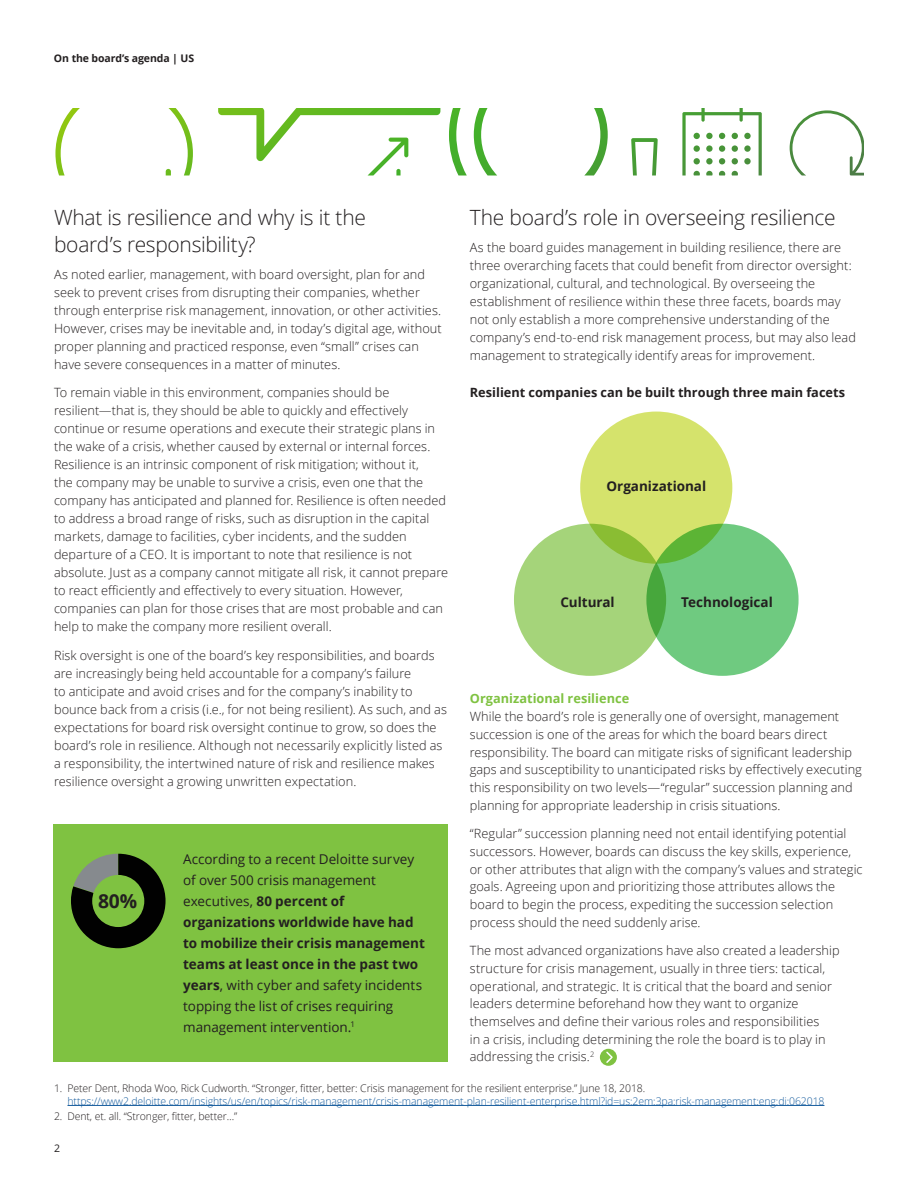
<style>
.page{position:relative;width:918px;height:1188px;background:#fff}
.page>*{position:absolute;margin:0;border:0;box-sizing:border-box;transform-origin:0 0}
.Introduction__14_18p{font:300 21px/27px "Open Sans";letter-spacing:-.015em;color:#231f20}
.Subhead_B__8_5_12pt{font:700 19.35px "Open Sans";color:#231f20}
.For_more_info_call_o{font:13.5px/21px "Open Sans";color:#231f20}
.Subhead_B__8_5_12pt-2{font:700 13.5px "Open Sans";color:#231f20}
.Body_copy__8_5_12pt{font:300 12.75px/18px "Open Sans";letter-spacing:.005em;color:#231f20}
.Subhead_B__8_5_12pt-3{font:700 12.75px "Open Sans";color:#231f20}
.Subhead_A__8_5_12pt{font:700 12.75px "Open Sans";color:#7fc241}
.Disclaimers__7_9_5pt{font:300 10.5px/12.6px "Open Sans";letter-spacing:-.01em;color:#175d9e}
.Disclaimers__7_9_5pt-2{font:300 10.5px "Open Sans";letter-spacing:-.01em;color:#231f20}
.Brochure_title__foli{font:700 10.5px "Open Sans";letter-spacing:-.01em;color:#231f20}
.Folio_Left_pg__7_9_5{font:10.5px "Open Sans";color:#231f20}
.s1{font-weight:700}
.s2{color:#231f20}
</style>
<div class="page">
<div style="left:600px;top:1049px;width:17px;height:17px;background:#7fc241;border-radius:50%"></div>
<svg style="left:606px;top:1050px;width:8px;height:14px"></svg>
<svg style="left:55px;top:108px;width:809px;height:68px"></svg>
<hr style="left:68px;top:1105px;width:756px;height:1px;background:#175d9e">
<div style="left:54px;top:824px;width:394px;height:237px;background:#7fc241"></div>
<svg style="left:71px;top:854px;width:95px;height:94px"></svg>
<div style="left:92px;top:875px;width:52px;height:52px;background:#7fc241;border-radius:50%"></div>
<div style="left:580px;top:412px;width:152px;height:152px;background:#d5e36c;border-radius:50%"></div>
<svg style="left:514px;top:524px;width:152px;height:152px;background:#a3d275"></svg>
<svg style="left:646px;top:524px;width:153px;height:152px;background:#6cc778"></svg>
<p class="Brochure_title__foli" style="left:54px;top:51px;width:142px">On the board’s agenda | US</p>
<p class="Introduction__14_18p" style="left:54px;top:203px;width:314px">What is resilience and why is it the board’s responsibility?</p>
<p class="Body_copy__8_5_12pt" style="left:54px;top:265px;width:389px">As noted earlier, management, with board oversight, plan for and seek to prevent crises from disrupting their companies, whether through enterprise risk management, innovation, or other activities.<br>However, crises may be inevitable and, in today’s digital age, without proper planning and practiced response, even “small” crises can have severe consequences in a matter of minutes.</p>
<p class="Body_copy__8_5_12pt" style="left:54px;top:384px;width:396px">To remain viable in this environment, companies should be resilient—that is, they should be able to quickly and effectively continue or resume operations and execute their strategic plans in the wake of a crisis, whether caused by external or internal forces.<br>Resilience is an intrinsic component of risk mitigation; without it,<br>the company may be unable to survive a crisis, even one that the company has anticipated and planned for. Resilience is often needed to address a broad range of risks, such as disruption in the capital markets, damage to facilities, cyber incidents, and the sudden departure of a CEO. It is important to note that resilience is not absolute. Just as a company cannot mitigate all risk, it cannot prepare to react efficiently and effectively to every situation. However, companies can plan for those crises that are most probable and can help to make the company more resilient overall.</p>
<p class="Body_copy__8_5_12pt" style="left:54px;top:646px;width:394px">Risk oversight is one of the board’s key responsibilities, and boards are increasingly being held accountable for a company’s failure<br>to anticipate and avoid crises and for the company’s inability to bounce back from a crisis (i.e., for not being resilient). As such, and as expectations for board risk oversight continue to grow, so does the board’s role in resilience. Although not necessarily explicitly listed as a responsibility, the intertwined nature of risk and resilience makes resilience oversight a growing unwritten expectation.</p>
<p class="Subhead_B__8_5_12pt" style="left:98px;top:888px;width:41px">80%</p>
<p class="For_more_info_call_o" style="left:183px;top:848px;width:243px">According to a recent Deloitte survey of over 500 crisis management executives, <span class="s1">80 percent of organizations worldwide have had to mobilize their crisis management teams at least once in the past two years</span>, with cyber and safety incidents topping the list of crises requiring management intervention.<sup>1</sup></p>
<p class="Introduction__14_18p" style="left:470px;top:203px;width:367px">The board’s role in overseeing resilience</p>
<p class="Body_copy__8_5_12pt" style="left:470px;top:238px;width:388px">As the board guides management in building resilience, there are three overarching facets that could benefit from director oversight: organizational, cultural, and technological. By overseeing the establishment of resilience within these three facets, boards may not only establish a more comprehensive understanding of the company’s end-to-end risk management process, but may also lead management to strategically identify areas for improvement.</p>
<p class="Subhead_B__8_5_12pt-3" style="left:470px;top:384px;width:377px">Resilient companies can be built through three main facets</p>
<p class="Subhead_B__8_5_12pt-2" style="left:606px;top:477px;width:101px">Organizational</p>
<p class="Subhead_B__8_5_12pt-2" style="left:561px;top:592px;width:56px">Cultural</p>
<p class="Subhead_B__8_5_12pt-2" style="left:681px;top:592px;width:93px">Technological</p>
<p class="Subhead_A__8_5_12pt" style="left:470px;top:690px;width:161px">Organizational resilience</p>
<p class="Body_copy__8_5_12pt" style="left:470px;top:707px;width:394px">While the board’s role is generally one of oversight, management succession is one of the areas for which the board bears direct responsibility. The board can mitigate risks of significant leadership gaps and susceptibility to unanticipated risks by effectively executing this responsibility on two levels—“regular” succession planning and planning for appropriate leadership in crisis situations.</p>
<p class="Body_copy__8_5_12pt" style="left:470px;top:824px;width:394px">“Regular” succession planning need not entail identifying potential successors. However, boards can discuss the key skills, experience, or other attributes that align with the company’s values and strategic goals. Agreeing upon and prioritizing those attributes allows the board to begin the process, expediting the succession selection process should the need suddenly arise.</p>
<p class="Body_copy__8_5_12pt" style="left:470px;top:941px;width:371px">The most advanced organizations have also created a leadership structure for crisis management, usually in three tiers: tactical, operational, and strategic. It is critical that the board and senior leaders determine beforehand how they want to organize themselves and define their various roles and responsibilities<br>in a crisis, including determining the role the board is to play in addressing the crisis.<sup>2</sup></p>
<p class="Disclaimers__7_9_5pt" style="left:68px;top:1082px;width:759px;text-indent:-14px"><span class="s2">1. Peter Dent, Rhoda Woo, Rick Cudworth. “Stronger, fitter, better: Crisis management for the resilient enterprise.” June 18, 2018. </span>https://www2.deloitte.com/insights/us/en/topics/risk-management/crisis-management-plan-resilient-enterprise.html?id=us:2em:3pa:risk-management:eng:di:062018</p>
<p class="Disclaimers__7_9_5pt-2" style="left:54px;top:1109px;width:185px">2. Dent, et. all. “Stronger, fitter, better…”</p>
<p class="Folio_Left_pg__7_9_5" style="left:54px;top:1141px;width:8px">2</p>
</div>
